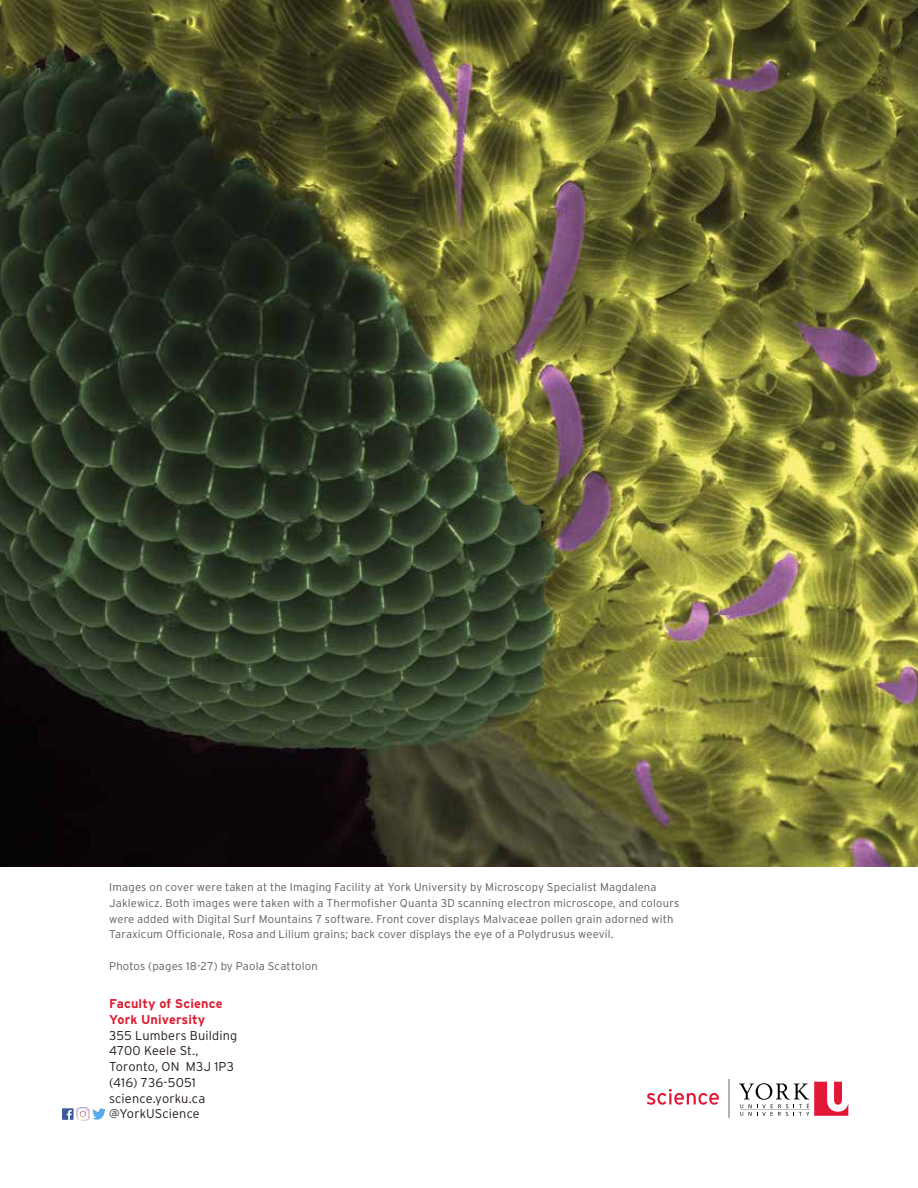
<style>
.page{position:relative;width:918px;height:1188px;background:#fff}
.page>*{position:absolute;margin:0;border:0;box-sizing:border-box;transform-origin:0 0}
.t1{font:300 12.75px/15.8px "Interstate";letter-spacing:.01em;color:#241d1b}
.t2{font:700 12.75px/15.8px "Interstate";letter-spacing:.01em;color:#db1e31}
.t3{font:300 11.25px/15.8px "Interstate";letter-spacing:.015em;color:#5c5d62}
</style>
<div class="page">
<img style="left:0;top:0;width:918px;height:867px">
<hr style="left:728px;top:1079px;width:2px;height:39px;background:#b1b4b6">
<svg style="left:739px;top:1082px;width:109px;height:34px"></svg>
<svg style="left:647px;top:1089px;width:72px;height:16px"></svg>
<svg style="left:92px;top:1108px;width:14px;height:12px"></svg>
<div style="left:62px;top:1108px;width:12px;height:12px;background:#3c5a99"></div>
<svg style="left:67px;top:1110px;width:5px;height:10px"></svg>
<img style="left:76px;top:1107px;width:14px;height:14px">
<p class="t3" style="left:109px;top:879px;width:572px">Images on cover were taken at the Imaging Facility at York University by Microscopy Specialist Magdalena Jaklewicz. Both images were taken with a Thermofisher Quanta 3D scanning electron microscope, and colours were added with Digital Surf Mountains 7 software. Front cover displays Malvaceae pollen grain adorned with Taraxicum Officionale, Rosa and Lilium grains; back cover displays the eye of a Polydrusus weevil.</p>
<p class="t3" style="left:109px;top:958px;width:210px">Photos (pages 18-27) by Paola Scattolon</p>
<p class="t2" style="left:109px;top:996px;width:115px">Faculty of Science<br>York University</p>
<p class="t1" style="left:109px;top:1027px;width:130px">355 Lumbers Building<br>4700 Keele St.,<br>Toronto, ON M3J 1P3 (416) 736-5051 science.yorku.ca @YorkUScience</p>
</div>
